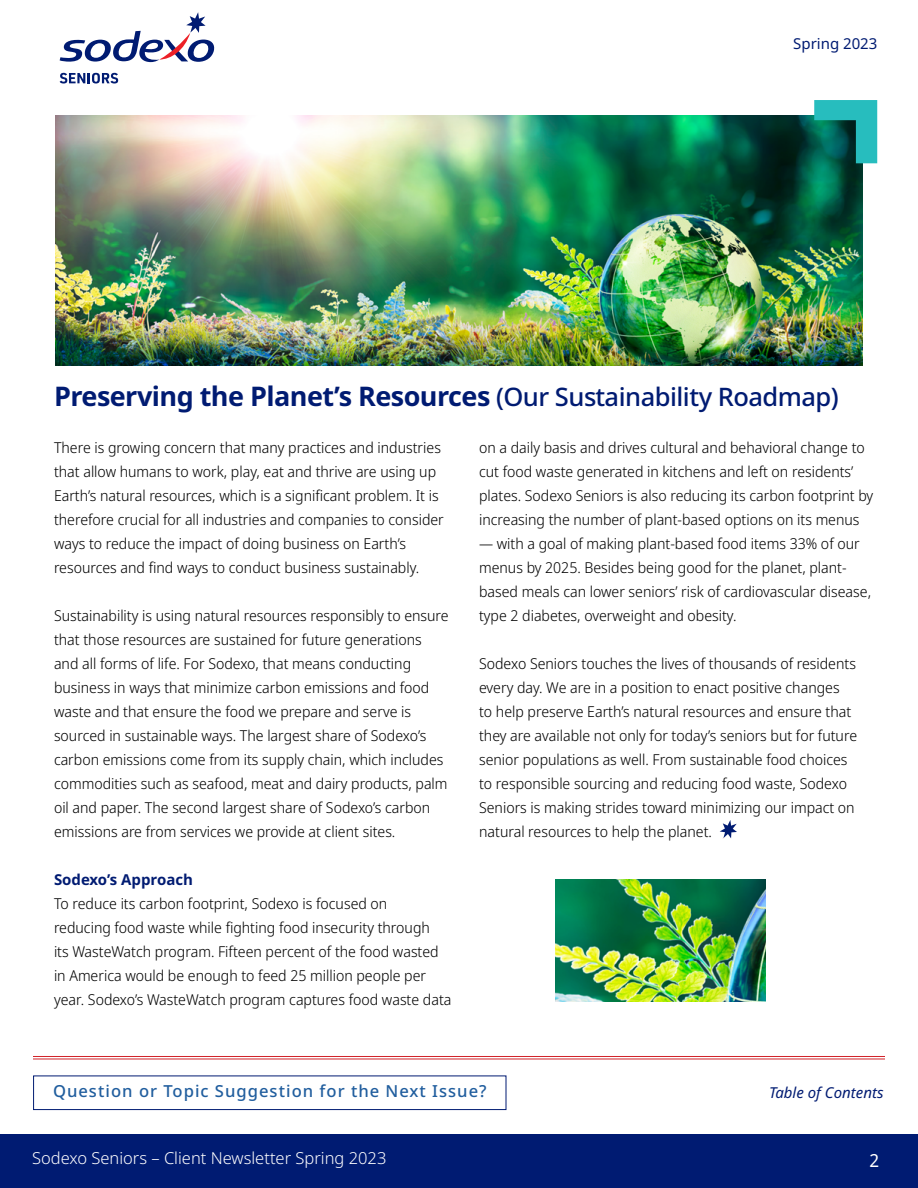
<style>
.page{position:relative;width:918px;height:1188px;background:#fff}
.page>*{position:absolute;margin:0;border:0;box-sizing:border-box;transform-origin:0 0}
.t1{font:700 27px "Noto Sans";letter-spacing:-.02em;color:#001b72}
.t2{font:18px "Noto Sans Display";color:#fff}
.t3{font:500 16.65px "Noto Sans";letter-spacing:.06em;color:#215e9e}
.t4{font:300 16.5px "Noto Sans";color:#fff}
.t5{font:300 15px/24px "Noto Sans Display";color:#000}
.t6{font:700 15px "Noto Sans";color:#001b72}
.t7{font:italic 15px "Noto Sans";color:#001b72}
.t8{font:15px "Noto Sans";color:#001b72}
.s1{font-weight:500;font-size:25.5px}
</style>
<div class="page">
<div style="left:0;top:1134px;width:918px;height:54px;background:#001b72"></div>
<svg style="left:60px;top:12px;width:154px;height:51px"></svg>
<svg style="left:60px;top:73px;width:58px;height:11px"></svg>
<hr style="left:33px;top:1056px;width:852px;height:1px;background:#d2232a">
<hr style="left:33px;top:1059px;width:852px;height:1px;background:#d2232a">
<div style="left:33px;top:1076px;width:473px;height:34px;border:1px solid #001b72"></div>
<img style="left:55px;top:116px;width:808px;height:250px">
<svg style="left:720px;top:820px;width:17px;height:19px"></svg>
<svg style="left:814px;top:100px;width:63px;height:63px;background:#158f8a"></svg>
<img style="left:555px;top:880px;width:211px;height:121px">
<p class="t8" style="left:793px;top:33px;width:86px">Spring 2023</p>
<h2 class="t1" style="left:54px;top:378px;width:786px">Preserving the Planet’s Resources <span class="s1">(Our Sustainability Roadmap)</span></h2>
<p class="t5" style="left:54px;top:436px;width:391px">There is growing concern that many practices and industries that allow humans to work, play, eat and thrive are using up Earth’s natural resources, which is a significant problem. It is therefore crucial for all industries and companies to consider ways to reduce the impact of doing business on Earth’s resources and find ways to conduct business sustainably.</p>
<p class="t5" style="left:54px;top:604px;width:396px">Sustainability is using natural resources responsibly to ensure that those resources are sustained for future generations and all forms of life. For Sodexo, that means conducting business in ways that minimize carbon emissions and food waste and that ensure the food we prepare and serve is sourced in sustainable ways. The largest share of Sodexo’s carbon emissions come from its supply chain, which includes commodities such as seafood, meat and dairy products, palm oil and paper. The second largest share of Sodexo’s carbon emissions are from services we provide at client sites.</p>
<h3 class="t6" style="left:54px;top:869px;width:141px">Sodexo’s Approach</h3>
<p class="t5" style="left:54px;top:892px;width:399px">To reduce its carbon footprint, Sodexo is focused on<br>reducing food waste while fighting food insecurity through<br>its WasteWatch program. Fifteen percent of the food wasted in America would be enough to feed 25 million people per year. Sodexo’s WasteWatch program captures food waste data</p>
<p class="t5" style="left:479px;top:436px;width:396px">on a daily basis and drives cultural and behavioral change to cut food waste generated in kitchens and left on residents’ plates. Sodexo Seniors is also reducing its carbon footprint by increasing the number of plant-based options on its menus</p>
<p class="t5" style="left:479px;top:532px;width:394px">— with a goal of making plant-based food items 33% of our menus by 2025. Besides being good for the planet, plant&shy;based meals can lower seniors’ risk of cardiovascular disease, type 2 diabetes, overweight and obesity.</p>
<p class="t5" style="left:479px;top:652px;width:380px">Sodexo Seniors touches the lives of thousands of residents every day. We are in a position to enact positive changes<br>to help preserve Earth’s natural resources and ensure that they are available not only for today’s seniors but for future senior populations as well. From sustainable food choices to responsible sourcing and reducing food waste, Sodexo Seniors is making strides toward minimizing our impact on natural resources to help the planet.</p>
<p class="t3" style="left:53px;top:1080px;width:435px">Question or Topic Suggestion for the Next Issue?</p>
<p class="t7" style="left:769px;top:1081px;width:116px">Table of Contents</p>
<p class="t4" style="left:32px;top:1146px;width:356px">Sodexo Seniors – Client Newsletter Spring 2023</p>
<p class="t2" style="left:870px;top:1147px;width:11px">2</p>
</div>
